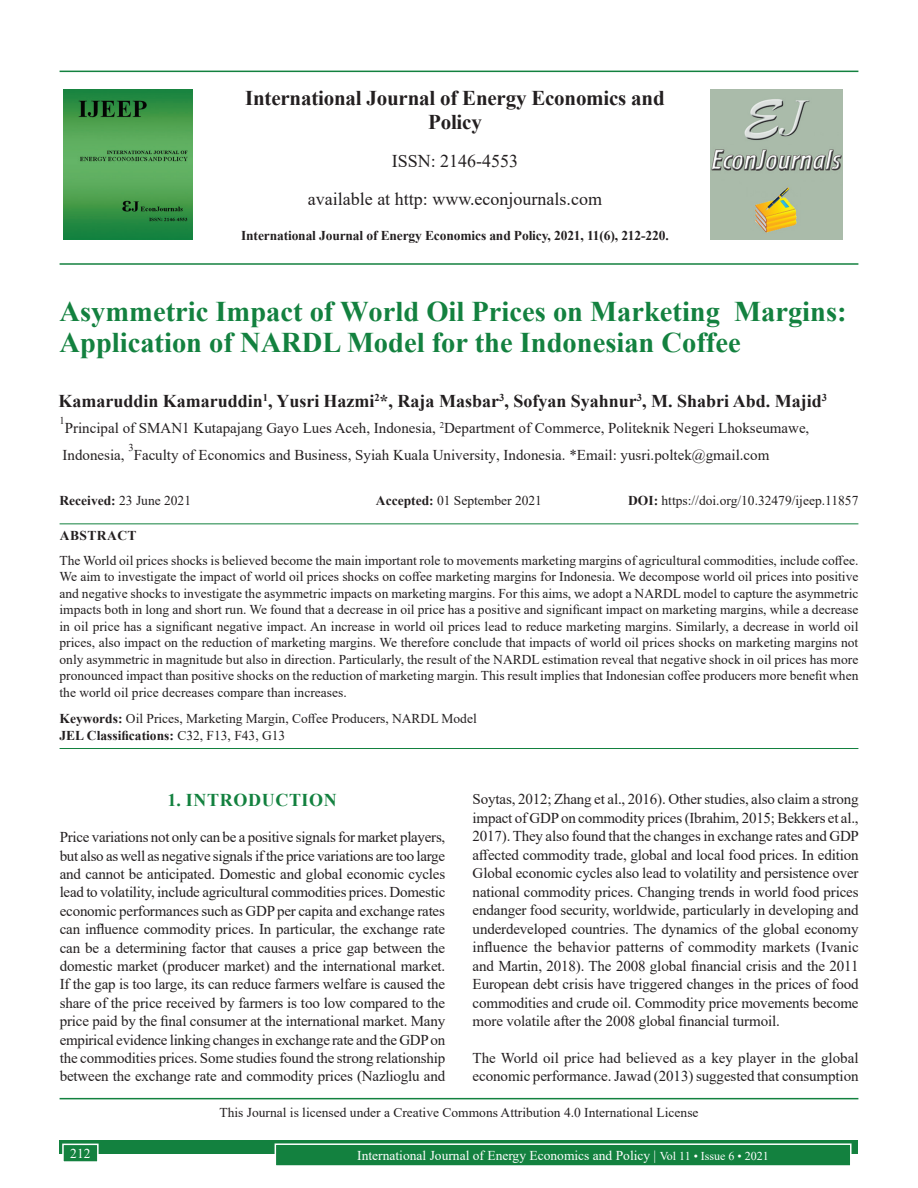
<style>
.page{position:relative;width:918px;height:1188px;background:#fff}
.page>*{position:absolute;margin:0;border:0;box-sizing:border-box;transform-origin:0 0}
.AT{font:700 28.5px/31.5px "Times New Roman";color:#13813f}
.JN{font:700 21px/24px "Times New Roman";letter-spacing:-.01em;color:#231f20;text-align:center}
.AU{font:700 18px "Times New Roman";color:#231f20}
.ISSN{font:18px "Times New Roman";color:#231f20}
.t1{font:700 18px "Times New Roman";letter-spacing:.035em;color:#13813f}
.TX{font:15px/18.5px "Times New Roman";letter-spacing:-.01em;color:#231f20;text-align:justify}
.AFF{font:15px/27px "Times New Roman";color:#231f20}
.ABS{font:13.5px/16.5px "Times New Roman";color:#231f20;text-align:justify}
.KWD{font:13.5px/16.2px "Times New Roman";color:#231f20}
.HIS{font:13.5px "Times New Roman";color:#231f20}
.CCA{font:13.5px "Times New Roman";color:#231f20}
.Folio{font:13.5px "Times New Roman";color:#fff}
.JD{font:700 13.5px "Times New Roman";letter-spacing:-.01em;color:#231f20}
.ABSH{font:700 13.5px "Times New Roman";letter-spacing:.035em;color:#231f20}
.AFF-2{font:10.5px "Times New Roman";color:#231f20}
.s1{font-weight:700}
.s2{font-size:12px}
</style>
<div class="page">
<div style="left:60px;top:1140px;width:798px;height:13px;background:#13813f"></div>
<div style="left:275px;top:1144px;width:576px;height:22px;background:#13813f"></div>
<div style="left:275px;top:1143px;width:577px;height:24px;border:2px solid #fff"></div>
<div style="left:63px;top:1144px;width:35px;height:18px;background:#13813f"></div>
<div style="left:62px;top:1144px;width:37px;height:19px;border:2px solid #fff"></div>
<hr style="left:60px;top:71px;width:798px;height:1px;background:#13813f">
<hr style="left:60px;top:263px;width:798px;height:2px;background:#13813f">
<img style="left:64px;top:89px;width:129px;height:151px">
<img style="left:711px;top:89px;width:132px;height:150px">
<hr style="left:60px;top:523px;width:798px;height:1px;background:#13813f">
<hr style="left:60px;top:748px;width:798px;height:1px;background:#13813f">
<hr style="left:60px;top:1098px;width:798px;height:1px;background:#13813f">
<p class="JN" style="left:245px;top:85px;width:421px">International Journal of Energy Economics and<br>Policy</p>
<p class="ISSN" style="left:392px;top:148px;width:128px">ISSN: 2146-4553</p>
<p class="ISSN" style="left:308px;top:186px;width:296px">available at http: www.econjournals.com</p>
<p class="JD" style="left:241px;top:226px;width:429px">International Journal of Energy Economics and Policy, 2021, 11(6), 212-220.</p>
<p class="AT" style="left:60px;top:295px;width:788px">Asymmetric Impact of World Oil Prices on Marketing Margins:<br>Application of NARDL Model for the Indonesian Coffee</p>
<p class="AU" style="left:58px;top:388px;width:770px">Kamaruddin Kamaruddin<sup>1</sup>, Yusri Hazmi<sup>2</sup>*, Raja Masbar<sup>3</sup>, Sofyan Syahnur<sup>3</sup>, M. Shabri Abd. Majid<sup>3</sup></p>
<p class="AFF-2" style="left:60px;top:413px;width:7px">1</p>
<p class="AFF" style="left:63px;top:414px;width:748px">Principal of SMAN1 Kutapajang Gayo Lues Aceh, Indonesia, <sup>2</sup>Department of Commerce, Politeknik Negeri Lhokseumawe,<br>Indonesia,</p>
<p class="AFF-2" style="left:128px;top:440px;width:7px">3</p>
<p class="AFF" style="left:134px;top:441px;width:637px">Faculty of Economics and Business, Syiah Kuala University, Indonesia. *Email: yusri.poltek@gmail.com</p>
<p class="HIS" style="left:60px;top:491px;width:133px"><span class="s1">Received:</span> 23 June 2021</p>
<p class="HIS" style="left:376px;top:491px;width:168px"><span class="s1">Accepted:</span> 01 September 2021</p>
<p class="HIS" style="left:628px;top:491px;width:232px"><span class="s1">DOI:</span> https://doi.org/10.32479/ijeep.11857</p>
<p class="ABSH" style="left:60px;top:525px;width:78px">ABSTRACT</p>
<p class="ABS" style="left:60px;top:552px;width:800px">The World oil prices shocks is believed become the main important role to movements marketing margins of agricultural commodities, include coffee.<br>We aim to investigate the impact of world oil prices shocks on coffee marketing margins for Indonesia. We decompose world oil prices into positive and negative shocks to investigate the asymmetric impacts on marketing margins. For this aims, we adopt a NARDL model to capture the asymmetric impacts both in long and short run. We found that a decrease in oil price has a positive and significant impact on marketing margins, while a decrease in oil price has a significant negative impact. An increase in world oil prices lead to reduce marketing margins. Similarly, a decrease in world oil prices, also impact on the reduction of marketing margins. We therefore conclude that impacts of world oil prices shocks on marketing margins not only asymmetric in magnitude but also in direction. Particularly, the result of the NARDL estimation reveal that negative shock in oil prices has more pronounced impact than positive shocks on the reduction of marketing margin. This result implies that Indonesian coffee producers more benefit when the world oil price decreases compare than increases.</p>
<p class="KWD" style="left:60px;top:710px;width:419px"><span class="s1">Keywords:</span> Oil Prices, Marketing Margin, Coffee Producers, NARDL Model<br><span class="s1">JEL Classifications:</span> C32, F13, F43, G13</p>
<h1 class="t1" style="left:168px;top:787px;width:171px">1. INTRODUCTION</h1>
<p class="TX" style="left:60px;top:827px;width:387px">Price variations not only can be a positive signals for market players, but also as well as negative signals if the price variations are too large and cannot be anticipated. Domestic and global economic cycles lead to volatility, include agricultural commodities prices. Domestic economic performances such as GDP per capita and exchange rates can influence commodity prices. In particular, the exchange rate can be a determining factor that causes a price gap between the domestic market (producer market) and the international market.<br>If the gap is too large, its can reduce farmers welfare is caused the share of the price received by farmers is too low compared to the price paid by the final consumer at the international market. Many empirical evidence linking changes in exchange rate and the GDP on the commodities prices. Some studies found the strong relationship between the exchange rate and commodity prices (Nazlioglu and</p>
<p class="TX" style="left:473px;top:789px;width:388px">Soytas, 2012; Zhang et al., 2016). Other studies, also claim a strong impact of GDP on commodity prices (Ibrahim, 2015; Bekkers et al., 2017). They also found that the changes in exchange rates and GDP affected commodity trade, global and local food prices. In edition Global economic cycles also lead to volatility and persistence over national commodity prices. Changing trends in world food prices endanger food security, worldwide, particularly in developing and underdeveloped countries. The dynamics of the global economy influence the behavior patterns of commodity markets (Ivanic and Martin, 2018). The 2008 global financial crisis and the 2011<br>European debt crisis have triggered changes in the prices of food commodities and crude oil. Commodity price movements become more volatile after the 2008 global financial turmoil.</p>
<p class="TX" style="left:473px;top:1048px;width:387px">The World oil price had believed as a key player in the global economic performance. Jawad (2013) suggested that consumption</p>
<p class="CCA" style="left:219px;top:1103px;width:481px">This Journal is licensed under a Creative Commons Attribution 4.0 International License</p>
<p class="Folio" style="left:70px;top:1144px;width:22px">212</p>
<p class="Folio" style="left:357px;top:1146px;width:413px">International Journal of Energy Economics and Policy | <span class="s2">Vol 11 • Issue 6 • 2021</span></p>
</div>
